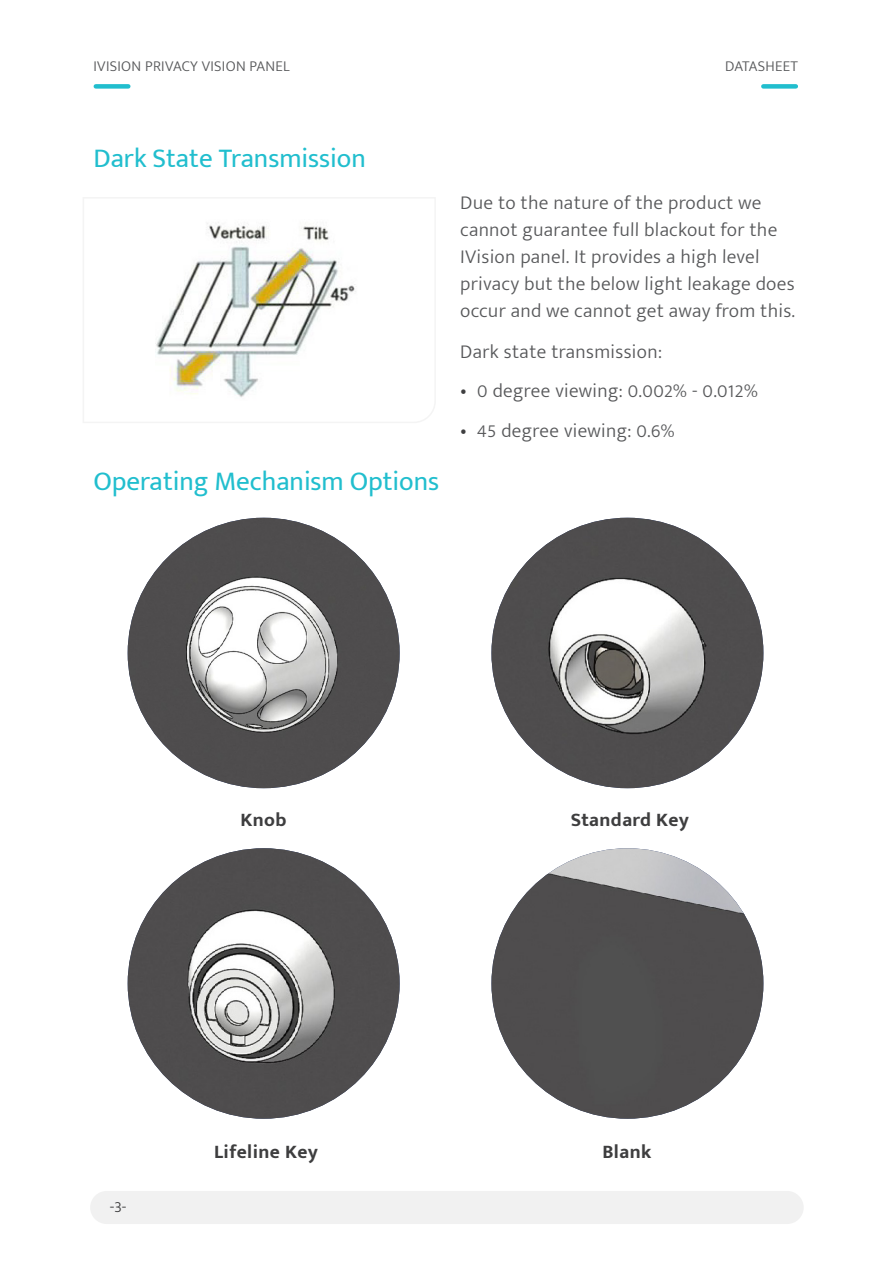
<style>
.page{position:relative;width:893px;height:1263px;background:#fff}
.page>*{position:absolute;margin:0;border:0;box-sizing:border-box;transform-origin:0 0}
.t1{font:27px "Mukta Mahee";color:#21bece}
.BODY{font:300 19.5px/27px "Mukta Mahee";letter-spacing:.02em;color:#57585a}
.t2{font:700 19.5px "Mukta Mahee";letter-spacing:.02em;color:#3e3e3f}
.t3{font:300 16.5px "Mukta Mahee";color:#3e3e3f}
.t4{font:300 15px "Mukta Mahee";letter-spacing:.02em;color:#57585a}
.s1{color:#3e3e3f}
</style>
<div class="page">
<div style="left:763px;top:84px;width:33px;height:5px;background:#21bece"></div>
<div style="left:96px;top:84px;width:32px;height:5px;background:#21bece"></div>
<div style="left:90px;top:1191px;width:714px;height:33px;background:#f1f1f1;border-radius:17px"></div>
<svg style="left:83px;top:197px;width:352px;height:226px"></svg>
<img style="left:128px;top:518px;width:272px;height:270px">
<img style="left:491px;top:518px;width:272px;height:270px">
<img style="left:128px;top:848px;width:272px;height:271px">
<img style="left:491px;top:848px;width:272px;height:271px">
<p class="t4" style="left:94px;top:57px;width:198px">IVISION PRIVACY VISION PANEL</p>
<p class="t4" style="left:725px;top:57px;width:74px">DATASHEET</p>
<p class="t1" style="left:94px;top:142px;width:274px">Dark State Transmission</p>
<p class="t1" style="left:94px;top:465px;width:347px">Operating Mechanism Options</p>
<p class="BODY" style="left:460px;top:188px;width:337px">Due to the nature of the product we cannot guarantee full blackout for the IVision panel. It provides a high level privacy but the below light leakage does occur and we cannot get away from this.</p>
<p class="BODY" style="left:460px;top:338px;width:203px">Dark state transmission:</p>
<p class="BODY" style="left:460px;top:377px;width:299px"><span class="s1">•</span> 0 degree viewing: 0.002% - 0.012%</p>
<p class="BODY" style="left:460px;top:417px;width:216px"><span class="s1">•</span> 45 degree viewing: 0.6%</p>
<p class="t2" style="left:240px;top:808px;width:48px">Knob</p>
<p class="t2" style="left:571px;top:808px;width:120px">Standard Key</p>
<p class="t3" style="left:110px;top:1197px;width:18px">-3-</p>
<p class="t2" style="left:214px;top:1140px;width:105px">Lifeline Key</p>
<p class="t2" style="left:602px;top:1140px;width:50px">Blank</p>
</div>
